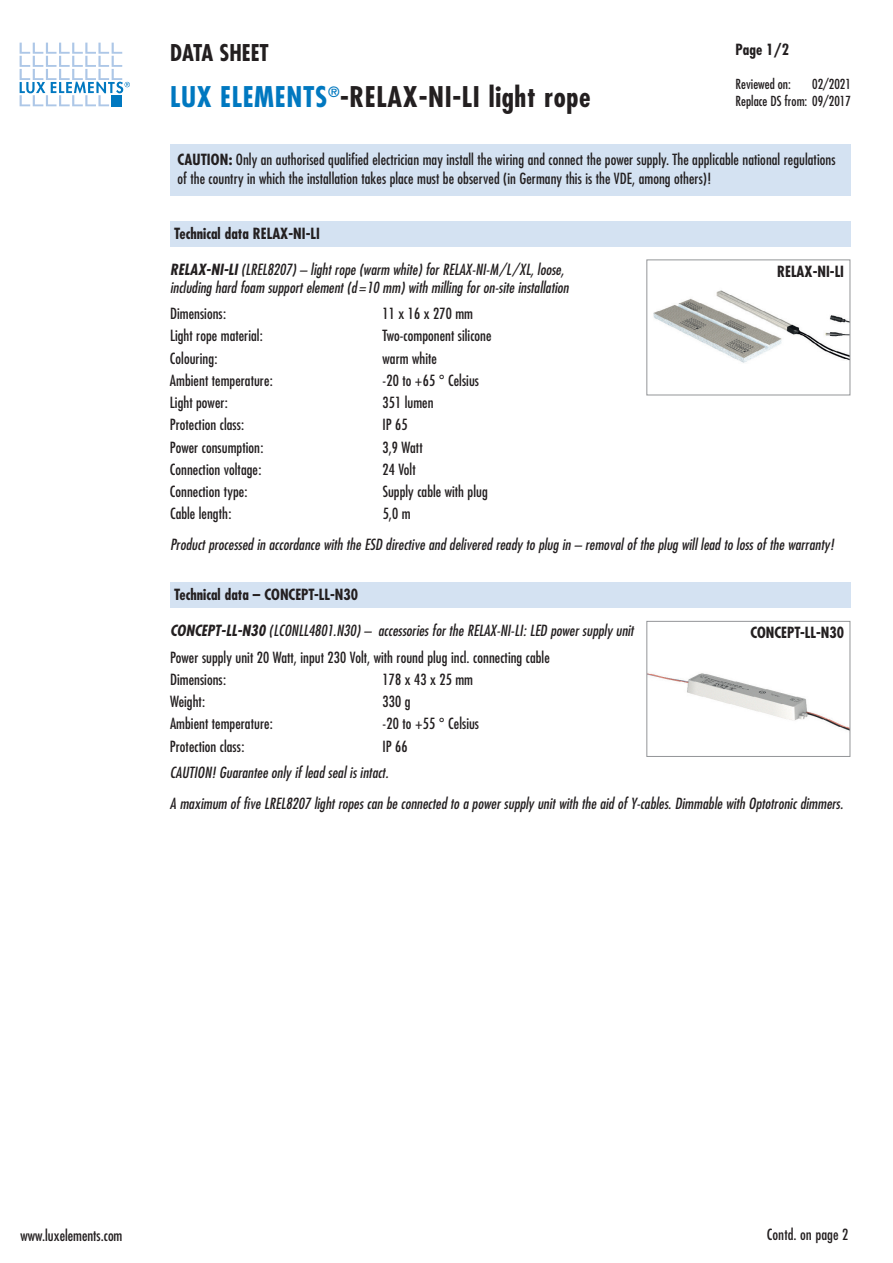
<style>
.page{position:relative;width:893px;height:1263px;background:#fff}
.page>*{position:absolute;margin:0;border:0;box-sizing:border-box;transform-origin:0 0}
.t1{font:700 condensed 27.75px "Futura";letter-spacing:.025em;color:#231f20}
.t2{font:700 condensed 22.5px "Futura";color:#231f20}
.t3{font:condensed 15px/19.5px "Futura";letter-spacing:.005em;color:#231f20}
.t4{font:italic condensed 15px/18px "Futura";letter-spacing:.005em;color:#231f20}
.t5{font:700 condensed 15px "Futura";color:#231f20}
.t6{font:500 condensed 15px "Futura";color:#231f20}
.t7{font:condensed 13.5px/17.2px "Futura";color:#231f20;text-align:right}
.s1{color:#0078c0}
.s2{font-weight:700}
.s3{font-weight:700;font-style:italic}
.s4{font-style:italic}
</style>
<div class="page">
<svg style="left:20px;top:43px;width:110px;height:63px"></svg>
<div style="left:170px;top:145px;width:680px;height:51px;background:#d4e2f2"></div>
<div style="left:170px;top:221px;width:680px;height:26px;background:#d4e2f2"></div>
<div style="left:170px;top:583px;width:680px;height:25px;background:#d4e2f2"></div>
<img style="left:653px;top:290px;width:195px;height:73px">
<div style="left:646px;top:259px;width:204px;height:136px;border:1px solid #939598"></div>
<img style="left:648px;top:673px;width:200px;height:57px">
<div style="left:646px;top:621px;width:204px;height:136px;border:1px solid #939598"></div>
<h2 class="t2" style="left:170px;top:42px;width:100px">DATA SHEET</h2>
<p class="t5" style="left:736px;top:43px;width:55px">Page 1/2</p>
<p class="t7" style="left:736px;top:76px;width:57px">Reviewed on:</p>
<p class="t7" style="left:736px;top:76px;width:117px">02/2021<br>Replace DS from: 09/2017</p>
<h1 class="t1" style="left:170px;top:85px;width:422px"><span class="s1">LUX ELEMENTS</span><sup>®</sup>-RELAX-NI-LI light rope</h1>
<p class="t3" style="left:178px;top:150px;width:659px"><span class="s2">CAUTION:</span> Only an authorised qualified electrician may install the wiring and connect the power supply. The applicable national regulations of the country in which the installation takes place must be observed (in Germany this is the VDE, among others)!</p>
<p class="t5" style="left:174px;top:226px;width:147px">Technical data RELAX-NI-LI</p>
<p class="t4" style="left:170px;top:261px;width:400px"><span class="s2">RELAX-NI-LI</span> (LREL8207) – light rope (warm white) for RELAX-NI-M/L/XL, loose, including hard foam support element (d=10 mm) with milling for on-site installation</p>
<p class="t3" style="left:170px;top:305px;width:58px">Dimensions:</p>
<p class="t3" style="left:383px;top:305px;width:92px">11 x 16 x 270 mm</p>
<p class="t3" style="left:170px;top:327px;width:95px">Light rope material:</p>
<p class="t3" style="left:383px;top:327px;width:110px">Two-component silicone</p>
<p class="t3" style="left:170px;top:349px;width:49px">Colouring:</p>
<p class="t3" style="left:383px;top:349px;width:56px">warm white</p>
<p class="t3" style="left:170px;top:371px;width:104px">Ambient temperature:</p>
<p class="t3" style="left:383px;top:371px;width:98px">-20 to +65 ° Celsius</p>
<p class="t3" style="left:170px;top:394px;width:60px">Light power:</p>
<p class="t3" style="left:383px;top:394px;width:52px">351 lumen</p>
<p class="t3" style="left:170px;top:416px;width:76px">Protection class:</p>
<p class="t3" style="left:382px;top:416px;width:27px">IP 65</p>
<p class="t3" style="left:170px;top:438px;width:95px">Power consumption:</p>
<p class="t3" style="left:382px;top:438px;width:42px">3,9 Watt</p>
<p class="t3" style="left:170px;top:460px;width:93px">Connection voltage:</p>
<p class="t3" style="left:382px;top:460px;width:35px">24 Volt</p>
<p class="t3" style="left:170px;top:483px;width:79px">Connection type:</p>
<p class="t3" style="left:383px;top:483px;width:107px">Supply cable with plug</p>
<p class="t3" style="left:170px;top:505px;width:63px">Cable length:</p>
<p class="t3" style="left:383px;top:505px;width:29px">5,0 m</p>
<p class="t4" style="left:170px;top:536px;width:665px">Product processed in accordance with the ESD directive and delivered ready to plug in – removal of the plug will lead to loss of the warranty!</p>
<p class="t5" style="left:174px;top:588px;width:186px">Technical data – CONCEPT-LL-N30</p>
<p class="t3" style="left:170px;top:618px;width:465px;line-height:26.5px"><span class="s3">CONCEPT-LL-N30</span> <span class="s4">(LCONLL4801.N30) – accessories for the RELAX-NI-LI: LED power supply unit<br></span>Power supply unit 20 Watt, input 230 Volt, with round plug incl. connecting cable</p>
<p class="t3" style="left:170px;top:670px;width:58px">Dimensions:</p>
<p class="t3" style="left:383px;top:670px;width:92px">178 x 43 x 25 mm</p>
<p class="t3" style="left:170px;top:693px;width:37px">Weight:</p>
<p class="t3" style="left:383px;top:693px;width:29px">330 g</p>
<p class="t3" style="left:170px;top:715px;width:104px">Ambient temperature:</p>
<p class="t3" style="left:383px;top:715px;width:98px">-20 to +55 ° Celsius</p>
<p class="t3" style="left:170px;top:737px;width:76px">Protection class:</p>
<p class="t3" style="left:383px;top:737px;width:27px">IP 66</p>
<p class="t4" style="left:170px;top:758px;width:675px;line-height:30.8px">CAUTION! Guarantee only if lead seal is intact.<br>A maximum of five LREL8207 light ropes can be connected to a power supply unit with the aid of Y-cables. Dimmable with Optotronic dimmers.</p>
<p class="t5" style="left:777px;top:265px;width:68px">RELAX-NI-LI</p>
<p class="t5" style="left:750px;top:626px;width:95px">CONCEPT-LL-N30</p>
<p class="t3" style="left:21px;top:1226px;width:103px">www.luxelements.com</p>
<p class="t6" style="left:767px;top:1226px;width:83px">Contd. on page 2</p>
</div>
